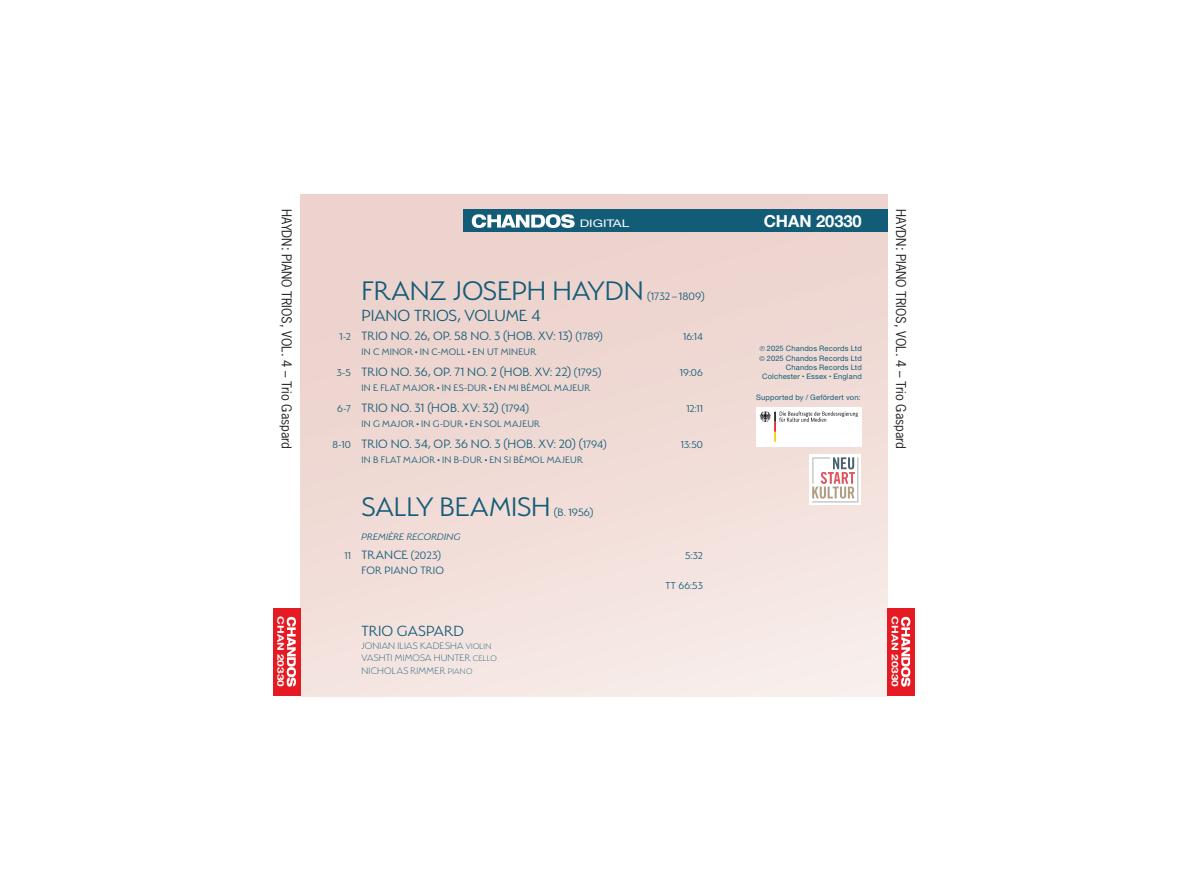
<style>
.page{position:relative;width:1188px;height:893px;background:#fff}
.page>*{position:absolute;margin:0;border:0;box-sizing:border-box;transform-origin:0 0}
.TL_-_Composer{font:300 30px "Serenity";letter-spacing:-.005em;color:#135c78}
.TL_-_Composer-2{font:300 18px "Serenity";color:#135c78}
.TL_-_Artists{font:300 16.5px "Serenity";letter-spacing:.005em;color:#135c78}
.t1{font:700 16.5px "Helvetica Neue";letter-spacing:-.005em;color:#fff}
.TL_-_Subtitle{font:300 13.5px "Serenity";letter-spacing:.015em;color:#135c78}
.TL_-_Title_of_Disc{font:12.75px "News Gothic Std";color:#231f20}
.TL_-_Composer-3{font:300 12px "Serenity";letter-spacing:.015em;color:#135c78}
.TL_-_Pieces{font:300 12px "Serenity";letter-spacing:.015em;color:#135c78}
.TL_-_Subtitle-2{font:300 11.25px "Serenity";letter-spacing:.01em;color:#135c78}
.TL_-_Pieces-2{font:300 11.25px "Serenity";color:#135c78}
.TL_-_Description{font:300 10.5px "Serenity";letter-spacing:.02em;color:#135c78}
.TL_-_Artists_very_small{font:200 10.5px "Serenity";letter-spacing:.02em;color:#135c78}
.TL_-_Premiere_Recording{font:italic 300 10.5px "Serenity";letter-spacing:.005em;color:#135c78}
.t2{font:10.5px "Helvetica Neue";letter-spacing:-.005em;color:#fff;scale:1.29 1}
.t3{font:700 9px "Helvetica Neue";color:#fff;scale:1.32 1}
.t4{font:7.5px/10.5px "Helvetica Neue";letter-spacing:.025em;color:#135c78}
.s1{font-size:11.25px}
.s2{font-size:12px}
.s3{font-size:6px}
.s4{font-size:9px}
.s5{font-family:"Helvetica";font-size:6.75px}
.s6{font-family:"Helvetica";font-weight:300;font-size:6.75px}
.s7{font-size:4.5px}
</style>
<div class="page">
<img style="left:301px;top:194px;width:586px;height:502px">
<div style="left:273px;top:608px;width:28px;height:88px;background:#e51a23"></div>
<div style="left:887px;top:608px;width:28px;height:88px;background:#e51a23"></div>
<div style="left:463px;top:209px;width:424px;height:22px;background:#135c78"></div>
<div style="left:809px;top:454px;width:52px;height:51px;background:#fff"></div>
<svg style="left:812px;top:457px;width:47px;height:45px"></svg>
<div style="left:756px;top:407px;width:106px;height:39px;background:#fff"></div>
<svg style="left:759px;top:411px;width:99px;height:31px"></svg>
<svg style="left:287px;top:617px;width:9px;height:69px"></svg>
<svg style="left:901px;top:617px;width:9px;height:69px"></svg>
<svg style="left:472px;top:214px;width:103px;height:14px"></svg>
<p class="TL_-_Title_of_Disc" style="left:295px;top:209px;width:242px;rotate:90deg">HAYDN: PIANO TRIOS, VOL. 4 – Trio Gaspard</p>
<p class="TL_-_Title_of_Disc" style="left:909px;top:209px;width:242px;rotate:90deg">HAYDN: PIANO TRIOS, VOL. 4 – Trio Gaspard</p>
<p class="t2" style="left:580px;top:217px;width:40px">DIGITAL</p>
<p class="t1" style="left:764px;top:208px;width:99px">CHAN 20330</p>
<p class="TL_-_Composer" style="left:361px;top:274px;width:284px">FRANZ JOSEPH HAYDN</p>
<p class="TL_-_Composer-3" style="left:647px;top:289px;width:59px">(1732– 1809)</p>
<p class="TL_-_Composer-2" style="left:361px;top:305px;width:181px">PIANO TRIOS, VOLUME 4</p>
<p class="TL_-_Subtitle" style="left:340px;top:329px;width:265px"><span class="s1">1-2</span> TRIO NO. 26, OP. 58 NO. 3 (HOB. XV: 13) <span class="s2">(1789)</span></p>
<p class="TL_-_Subtitle-2" style="left:683px;top:331px;width:21px">16:14</p>
<p class="TL_-_Description" style="left:361px;top:346px;width:176px">IN C MINOR <span class="s3">•</span> IN C-MOLL <span class="s3">•</span> EN UT MINEUR</p>
<p class="TL_-_Subtitle" style="left:337px;top:365px;width:266px"><span class="s1">3-5</span> TRIO NO. 36, OP. 71 NO. 2 (HOB. XV: 22) <span class="s2">(1795)</span></p>
<p class="TL_-_Subtitle-2" style="left:680px;top:367px;width:25px">19:06</p>
<p class="TL_-_Description" style="left:361px;top:382px;width:230px">IN E FLAT MAJOR <span class="s3">•</span> IN ES-DUR <span class="s3">•</span> EN MI BÉMOL MAJEUR</p>
<p class="TL_-_Subtitle" style="left:337px;top:401px;width:193px"><span class="s1">6-7</span> TRIO NO. 31 (HOB. XV: 32) <span class="s2">(1794)</span></p>
<p class="TL_-_Subtitle-2" style="left:686px;top:403px;width:18px">12:11</p>
<p class="TL_-_Description" style="left:361px;top:418px;width:180px">IN G MAJOR <span class="s3">•</span> IN G-DUR <span class="s3">•</span> EN SOL MAJEUR</p>
<p class="TL_-_Subtitle" style="left:333px;top:437px;width:276px"><span class="s1">8-10</span> TRIO NO. 34, OP. 36 NO. 3 (HOB. XV: 20) (<span class="s2">1794)</span></p>
<p class="TL_-_Subtitle-2" style="left:681px;top:439px;width:24px">13:50</p>
<p class="TL_-_Description" style="left:361px;top:454px;width:223px">IN B FLAT MAJOR <span class="s3">•</span> IN B-DUR <span class="s3">•</span> EN SI BÉMOL MAJEUR</p>
<p class="TL_-_Composer" style="left:361px;top:490px;width:191px">SALLY BEAMISH</p>
<p class="TL_-_Composer-3" style="left:554px;top:505px;width:41px">(B. 1956)</p>
<p class="TL_-_Premiere_Recording" style="left:361px;top:531px;width:101px">PREMIÈRE RECORDING</p>
<p class="TL_-_Subtitle" style="left:344px;top:548px;width:98px"><span class="s1">11</span> TRANCE <span class="s2">(2023)</span></p>
<p class="TL_-_Subtitle-2" style="left:685px;top:550px;width:19px">5:32</p>
<p class="TL_-_Pieces" style="left:361px;top:564px;width:84px">FOR PIANO TRIO</p>
<p class="TL_-_Pieces-2" style="left:665px;top:580px;width:39px">TT 66:53</p>
<p class="TL_-_Artists" style="left:361px;top:622px;width:104px">TRIO GASPARD</p>
<p class="TL_-_Artists_very_small" style="left:361px;top:640px;width:131px">JONIAN ILIAS KADESHA <span class="s4">VIOLIN</span></p>
<p class="TL_-_Artists_very_small" style="left:361px;top:652px;width:137px">VASHTI MIMOSA HUNTER <span class="s4">CELLO</span></p>
<p class="TL_-_Artists_very_small" style="left:361px;top:665px;width:112px">NICHOLAS RIMMER <span class="s4">PIANO</span></p>
<p class="t4" style="left:759px;top:343px;width:104px"><span class="s5">℗</span> 2025 Chandos Records Ltd <span class="s6">©</span> 2025 Chandos Records Ltd</p>
<p class="t4" style="left:762px;top:363px;width:101px;line-height:9px;text-align:right">Chandos Records Ltd<br>Colchester <span class="s7">•</span> Essex <span class="s7">•</span> England</p>
<p class="t4" style="left:756px;top:392px;width:106px">Supported by / Gefördert von:</p>
<p class="t3" style="left:288px;top:616px;width:55px;rotate:90deg">CHAN 20330</p>
<p class="t3" style="left:902px;top:616px;width:55px;rotate:90deg">CHAN 20330</p>
</div>
